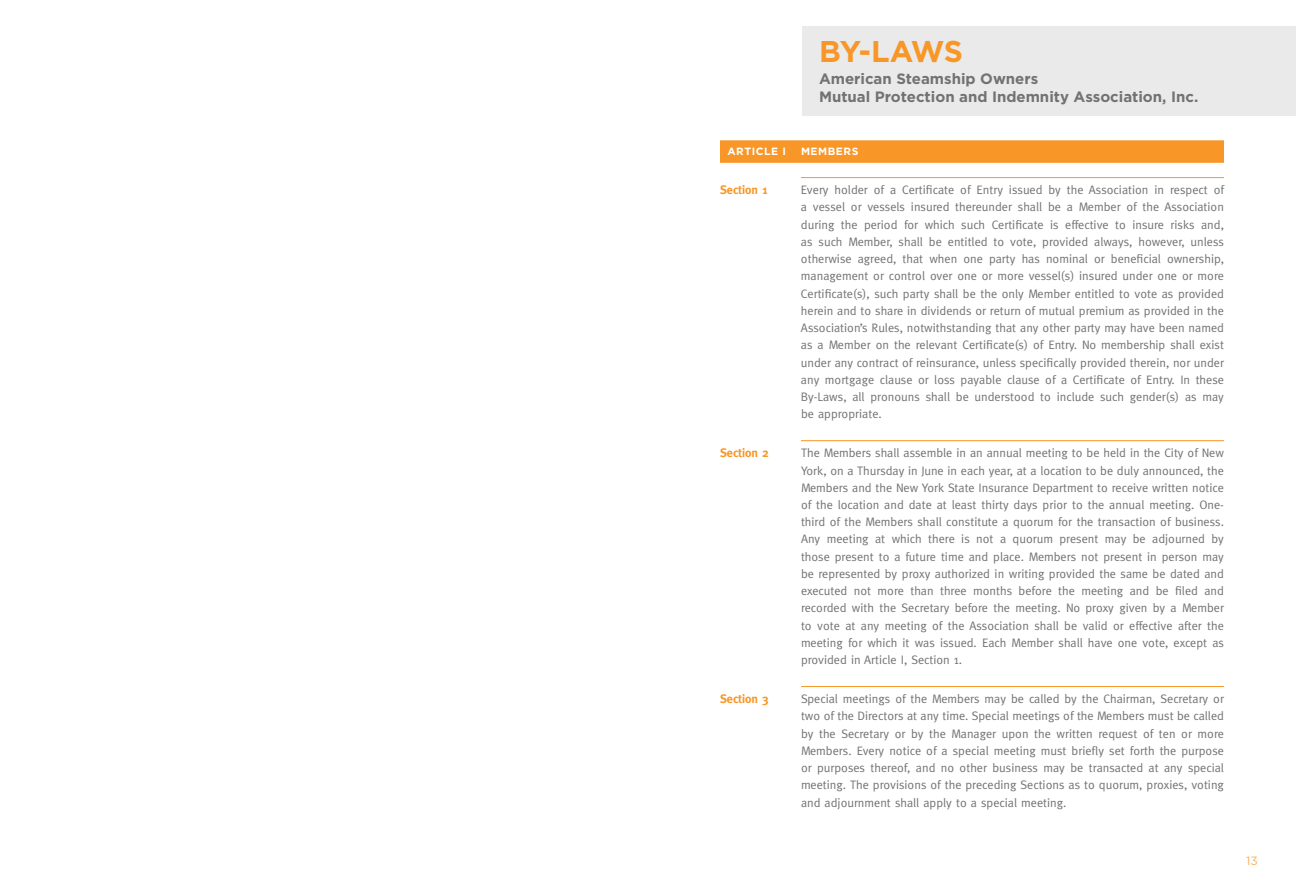
<style>
.page{position:relative;width:1296px;height:891px;background:#fff}
.page>*{position:absolute;margin:0;border:0;box-sizing:border-box;transform-origin:0 0}
.t1{font:700 30px "Gotham";color:#f89728}
.t2{font:700 15px/18px "Gotham";color:#717271}
.t3{font:12.3px/17.2px "Meta";color:#717271;text-align:justify}
.t4{font:700 12.3px "Meta";color:#f89728}
.t5{font:12px "Gotham";color:#fab15e}
.t6{font:700 10.5px "Gotham";color:#fff}
</style>
<div class="page">
<div style="left:802px;top:26px;width:494px;height:90px;background:#eaeaea"></div>
<div style="left:720px;top:140px;width:504px;height:23px;background:#f89728"></div>
<hr style="left:801px;top:177px;width:423px;height:1px;background:#f89728">
<hr style="left:801px;top:440px;width:423px;height:1px;background:#f89728">
<hr style="left:801px;top:686px;width:423px;height:1px;background:#f89728">
<h1 class="t1" style="left:819px;top:34px;width:146px">By-Laws</h1>
<p class="t2" style="left:819px;top:70px;width:381px">American Steamship Owners<br>Mutual Protection and I ndemnity Association, I nc.</p>
<p class="t6" style="left:728px;top:146px;width:9px">ARTICLE</p>
<p class="t6" style="left:782px;top:146px;width:3px">I</p>
<p class="t6" style="left:801px;top:146px;width:43px">MEMBERS</p>
<p class="t4" style="left:720px;top:183px;width:49px">Section 1</p>
<p class="t3" style="left:801px;top:181px;width:425px">Every holder of a Certificate of Entry issued by the Association in respect of a vessel or vessels insured thereunder shall be a Member of the Association during the period for which such Certificate is effective to insure risks and, as such Member, shall be entitled to vote, provided always, however, unless otherwise agreed, that when one party has nominal or beneficial ownership, management or control over one or more vessel(s) insured under one or more Certificate(s), such party shall be the only Member entitled to vote as provided herein and to share in dividends or return of mutual premium as provided in the Association’s Rules, notwithstanding that any other party may have been named as a Member on the relevant Certificate(s) of Entry. No membership shall exist under any contract of reinsurance, unless specifically provided therein, nor under any mortgage clause or loss payable clause of a Certificate of Entry. In these By-Laws, all pronouns shall be understood to include such gender(s) as may be appropriate.</p>
<p class="t4" style="left:720px;top:446px;width:50px">Section 2</p>
<p class="t3" style="left:801px;top:444px;width:425px">The Members shall assemble in an annual meeting to be held in the City of New York, on a Thursday in June in each year, at a location to be duly announced, the Members and the New York State Insurance Department to receive written notice of the location and date at least thirty days prior to the annual meeting. One&shy;third of the Members shall constitute a quorum for the transaction of business.<br>Any meeting at which there is not a quorum present may be adjourned by those present to a future time and place. Members not present in person may be represented by proxy authorized in writing provided the same be dated and executed not more than three months before the meeting and be filed and recorded with the Secretary before the meeting. No proxy given by a Member to vote at any meeting of the Association shall be valid or effective after the meeting for which it was issued. Each Member shall have one vote, except as provided in Article I, Section 1.</p>
<p class="t4" style="left:720px;top:692px;width:50px">Section 3</p>
<p class="t3" style="left:801px;top:690px;width:425px">Special meetings of the Members may be called by the Chairman, Secretary or two of the Directors at any time. Special meetings of the Members must be called by the Secretary or by the Manager upon the written request of ten or more Members. Every notice of a special meeting must briefly set forth the purpose or purposes thereof, and no other business may be transacted at any special meeting. The provisions of the preceding Sections as to quorum, proxies, voting and adjournment shall apply to a special meeting.</p>
<p class="t5" style="left:1246px;top:855px;width:13px">13</p>
</div>
